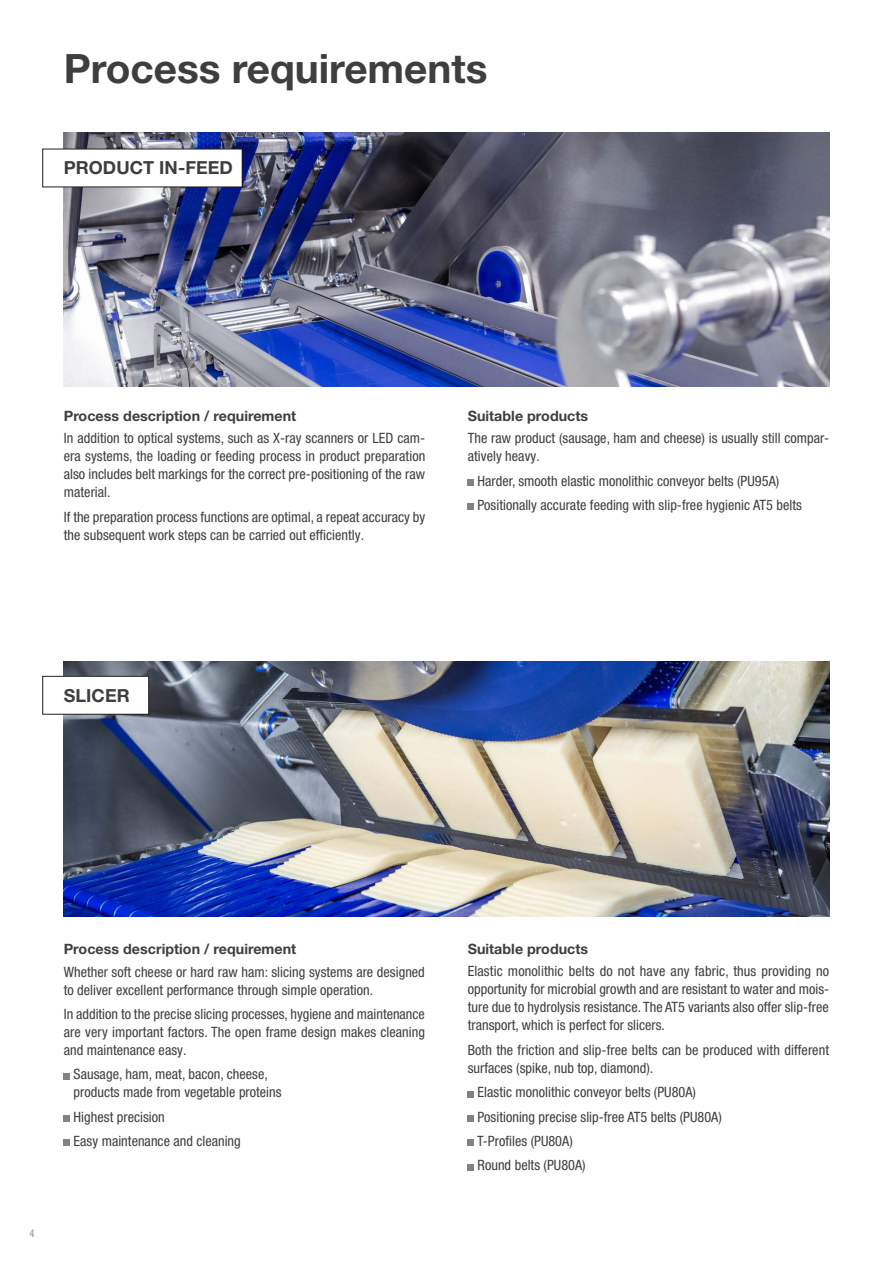
<style>
.page{position:relative;width:893px;height:1263px;background:#fff}
.page>*{position:absolute;margin:0;border:0;box-sizing:border-box;transform-origin:0 0}
.t1{font:700 40.5px "Helvetica Neue LT Pro";color:#3e3e3f}
.t2{font:700 18px "Helvetica Neue LT Pro";letter-spacing:.005em;color:#3e3e3f}
.t3{font:condensed 14.25px/18px "Helvetica Neue LT Pro";color:#3e3e3f}
.t4{font:700 14.25px "Helvetica Neue LT Pro";letter-spacing:.005em;color:#3e3e3f}
.t5{font:condensed 10.5px "Helvetica Neue LT Pro";color:#939598}
</style>
<div class="page">
<img style="left:64px;top:132px;width:765px;height:255px">
<img style="left:64px;top:661px;width:765px;height:255px">
<svg style="left:468px;top:479px;width:6px;height:6px"></svg>
<div style="left:468px;top:503px;width:6px;height:7px;background:#808285"></div>
<svg style="left:64px;top:1073px;width:6px;height:6px"></svg>
<svg style="left:64px;top:1115px;width:6px;height:6px"></svg>
<div style="left:64px;top:1139px;width:6px;height:7px;background:#808285"></div>
<svg style="left:468px;top:1091px;width:6px;height:6px"></svg>
<svg style="left:468px;top:1115px;width:6px;height:6px"></svg>
<div style="left:468px;top:1139px;width:6px;height:7px;background:#808285"></div>
<svg style="left:468px;top:1164px;width:6px;height:6px"></svg>
<div style="left:43px;top:149px;width:199px;height:38px;background:#fff"></div>
<div style="left:43px;top:676px;width:106px;height:38px;background:#fff"></div>
<div style="left:43px;top:676px;width:106px;height:38px;border:1px solid #231f20"></div>
<h1 class="t1" style="left:64px;top:44px;width:425px">Process requirements</h1>
<p class="t2" style="left:64px;top:157px;width:171px">PRODUCT IN-FEED</p>
<p class="t4" style="left:64px;top:407px;width:234px">Process description / requirement</p>
<p class="t3" style="left:64px;top:429px;width:363px;text-align:justify">In addition to optical systems, such as X-ray scanners or LED cam&shy;era systems, the loading or feeding process in product preparation also includes belt markings for the correct pre-positioning of the raw material.</p>
<p class="t3" style="left:64px;top:507px;width:363px">If the preparation process functions are optimal, a repeat accuracy by the subsequent work steps can be carried out efficiently.</p>
<p class="t4" style="left:468px;top:407px;width:122px">Suitable products</p>
<p class="t3" style="left:468px;top:429px;width:363px">The raw product (sausage, ham and cheese) is usually still compar&shy;atively heavy.</p>
<p class="t3" style="left:478px;top:468px;width:326px;line-height:24.5px">Harder, smooth elastic monolithic conveyor belts (PU95A)<br>Positionally accurate feeding with slip-free hygienic AT5 belts</p>
<p class="t2" style="left:64px;top:684px;width:67px">SLICER</p>
<p class="t4" style="left:64px;top:940px;width:234px">Process description / requirement</p>
<p class="t3" style="left:64px;top:962px;width:363px">Whether soft cheese or hard raw ham: slicing systems are designed to deliver excellent performance through simple operation.</p>
<p class="t3" style="left:64px;top:1005px;width:363px;text-align:justify">In addition to the precise slicing processes, hygiene and maintenance are very important factors. The open frame design makes cleaning and maintenance easy.</p>
<p class="t3" style="left:74px;top:1065px;width:210px">Sausage, ham, meat, bacon, cheese, products made from vegetable proteins</p>
<p class="t3" style="left:74px;top:1104px;width:169px;line-height:24.5px">Highest precision<br>Easy maintenance and cleaning</p>
<p class="t5" style="left:29px;top:1227px;width:7px">4</p>
<p class="t4" style="left:468px;top:940px;width:122px">Suitable products</p>
<p class="t3" style="left:468px;top:962px;width:363px;text-align:justify">Elastic monolithic belts do not have any fabric, thus providing no opportunity for microbial growth and are resistant to water and mois&shy;ture due to hydrolysis resistance. The AT5 variants also offer slip-free transport, which is perfect for slicers.</p>
<p class="t3" style="left:468px;top:1041px;width:363px">Both the friction and slip-free belts can be produced with different surfaces (spike, nub top, diamond).</p>
<p class="t3" style="left:477px;top:1080px;width:246px;line-height:24.5px">Elastic monolithic conveyor belts (PU80A)<br>Positioning precise slip-free AT5 belts (PU80A)<br>T-Profiles (PU80A)<br>Round belts (PU80A)</p>
</div>
